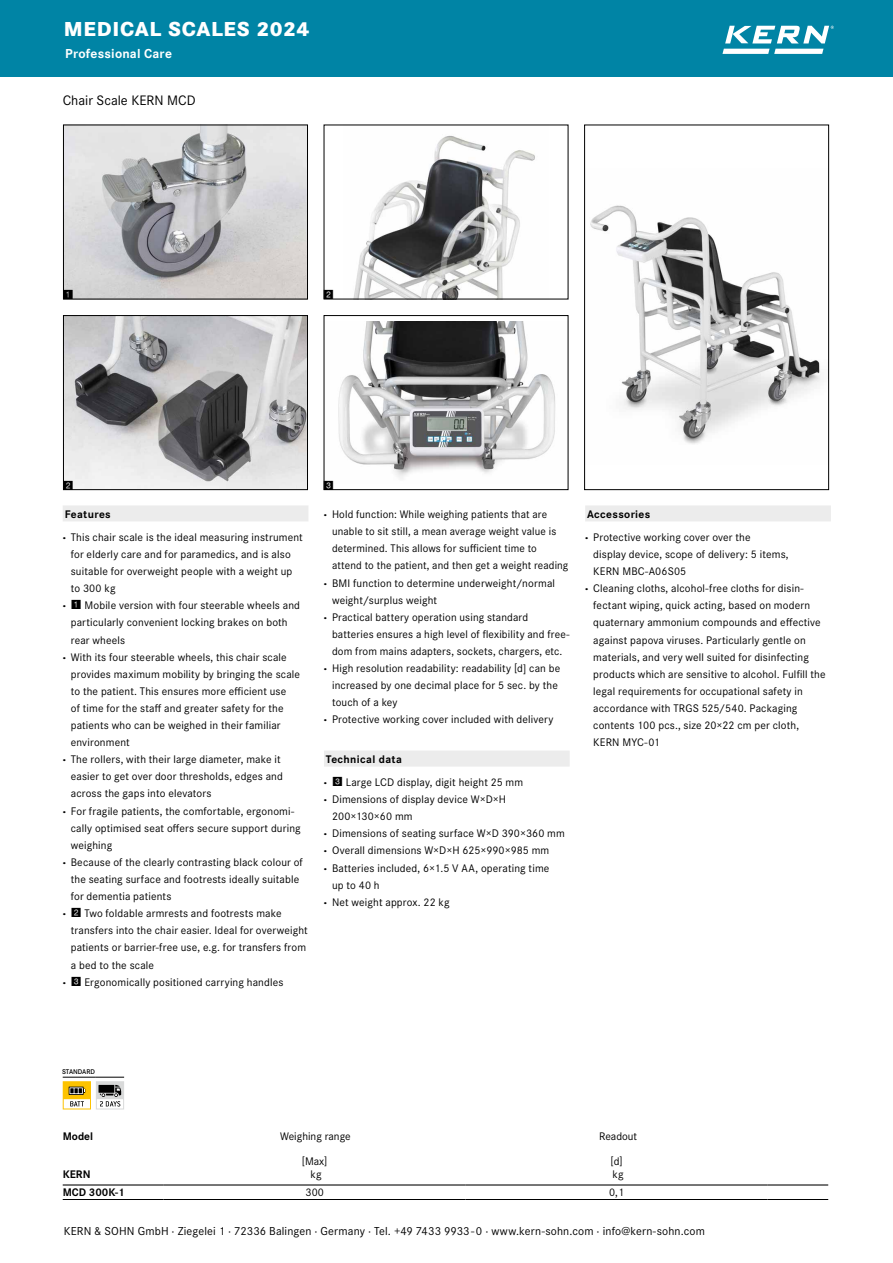
<style>
.page{position:relative;width:893px;height:1263px;background:#fff}
.page>*{position:absolute;margin:0;border:0;box-sizing:border-box;transform-origin:0 0}
.t1{font:800 21px "Corporate S Pro";letter-spacing:.03em;color:#fff}
.t2{font:14.25px "Corporate S Pro";color:#000}
.t3{font:700 13.5px "Corporate S Pro";letter-spacing:.015em;color:#fff}
.t4{font:12.45px "Square Frame Neg";color:#000}
.t5{font:12px "Corporate S Pro";letter-spacing:.015em;color:#000}
.t6{font:11.4px/22.8px "Corporate S Pro";letter-spacing:.015em;color:#000}
.t7{font:700 11.4px "Corporate S Pro";color:#000}
.t8{font:600 7.2px "Corporate S Pro";color:#000}
.s1{font-weight:700}
.s2{font-weight:800}
.s3{font-family:"Square Frame Neg";font-size:12.45px}
</style>
<div class="page">
<hr style="left:63px;top:1184px;width:101px;height:1px;background:#000">
<hr style="left:164px;top:1184px;width:302px;height:1px;background:#000">
<hr style="left:466px;top:1184px;width:302px;height:1px;background:#000">
<hr style="left:768px;top:1184px;width:60px;height:1px;background:#000">
<hr style="left:63px;top:1199px;width:101px;height:1px;background:#000">
<hr style="left:164px;top:1199px;width:302px;height:1px;background:#000">
<hr style="left:466px;top:1199px;width:302px;height:1px;background:#000">
<hr style="left:768px;top:1199px;width:60px;height:1px;background:#000">
<svg style="left:63px;top:1077px;width:61px;height:32px"></svg>
<img style="left:65px;top:127px;width:241px;height:170px">
<div style="left:63px;top:125px;width:245px;height:174px;border:1px solid #000"></div>
<img style="left:354px;top:135px;width:181px;height:162px">
<img style="left:590px;top:205px;width:231px;height:239px">
<div style="left:584px;top:125px;width:245px;height:365px;border:1px solid #000"></div>
<img style="left:65px;top:317px;width:241px;height:171px">
<div style="left:63px;top:315px;width:245px;height:175px;border:1px solid #000"></div>
<img style="left:338px;top:322px;width:217px;height:157px">
<div style="left:324px;top:315px;width:244px;height:175px;border:1px solid #000"></div>
<div style="left:63px;top:505px;width:245px;height:16px;background:#ececec"></div>
<div style="left:324px;top:750px;width:246px;height:16px;background:#ececec"></div>
<div style="left:585px;top:505px;width:246px;height:16px;background:#ececec"></div>
<div style="left:0;top:0;width:893px;height:76px;background:#0084a5"></div>
<svg style="left:722px;top:49px;width:101px;height:5px"></svg>
<svg style="left:725px;top:26px;width:109px;height:17px"></svg>
<h1 class="t1" style="left:64px;top:12px;width:247px">MEDICAL SCALES 2024</h1>
<p class="t3" style="left:65px;top:43px;width:108px">Professional Care</p>
<p class="t2" style="left:63px;top:90px;width:135px">Chair Scale KERN MCD</p>
<p class="t4" style="left:63px;top:288px;width:12px">1</p>
<p class="t4" style="left:323px;top:288px;width:12px">2</p>
<p class="t4" style="left:63px;top:478px;width:12px">2</p>
<p class="t4" style="left:323px;top:478px;width:12px">3</p>
<p class="t6" style="left:63px;top:502px;width:242px"><span class="s1">Features<br></span><span class="s2">·</span> This chair scale is the ideal measuring instrument</p>
<p class="t6" style="left:71px;top:542px;width:221px">for elderly care and for paramedics, and is also</p>
<p class="t6" style="left:71px;top:559px;width:223px">suitable for overweight people with a weight up</p>
<p class="t6" style="left:71px;top:576px;width:46px">to 300 kg</p>
<p class="t6" style="left:63px;top:593px;width:239px"><span class="s2">·</span> <span class="s3">1</span> Mobile version with four steerable wheels and</p>
<p class="t6" style="left:71px;top:610px;width:218px">particularly convenient locking brakes on both</p>
<p class="t6" style="left:71px;top:627px;width:56px">rear wheels</p>
<p class="t6" style="left:63px;top:645px;width:226px"><span class="s2">·</span> With its four steerable wheels, this chair scale</p>
<p class="t6" style="left:71px;top:662px;width:231px">provides maximum mobility by bringing the scale</p>
<p class="t6" style="left:71px;top:679px;width:217px">to the patient. This ensures more efficient use</p>
<p class="t6" style="left:71px;top:696px;width:214px">of time for the staff and greater safety for the</p>
<p class="t6" style="left:71px;top:713px;width:211px">patients who can be weighed in their familiar</p>
<p class="t6" style="left:71px;top:730px;width:60px">environment</p>
<p class="t6" style="left:63px;top:747px;width:219px"><span class="s2">·</span> The rollers, with their large diameter, make it</p>
<p class="t6" style="left:71px;top:764px;width:214px">easier to get over door thresholds, edges and</p>
<p class="t6" style="left:71px;top:781px;width:142px">across the gaps into elevators</p>
<p class="t6" style="left:63px;top:798px;width:233px"><span class="s2">·</span> For fragile patients, the comfortable, ergonomi-</p>
<p class="t6" style="left:71px;top:816px;width:231px">cally optimised seat offers secure support during</p>
<p class="t6" style="left:71px;top:833px;width:43px">weighing</p>
<p class="t6" style="left:63px;top:850px;width:242px"><span class="s2">·</span> Because of the clearly contrasting black colour of</p>
<p class="t6" style="left:71px;top:867px;width:230px">the seating surface and footrests ideally suitable</p>
<p class="t6" style="left:71px;top:884px;width:102px">for dementia patients</p>
<p class="t6" style="left:63px;top:901px;width:220px"><span class="s2">·</span> <span class="s3">2</span> Two foldable armrests and footrests make</p>
<p class="t6" style="left:71px;top:918px;width:238px">transfers into the chair easier. Ideal for overweight</p>
<p class="t6" style="left:71px;top:935px;width:237px">patients or barrier-free use, e.g. for transfers from</p>
<p class="t6" style="left:71px;top:952px;width:85px">a bed to the scale</p>
<p class="t6" style="left:63px;top:969px;width:222px"><span class="s2">·</span> <span class="s3">3</span> Ergonomically positioned carrying handles</p>
<p class="t6" style="left:324px;top:502px;width:225px"><span class="s2">·</span> Hold function: While weighing patients that are</p>
<p class="t6" style="left:332px;top:519px;width:226px">unable to sit still, a mean average weight value is</p>
<p class="t6" style="left:332px;top:536px;width:206px">determined. This allows for sufficient time to</p>
<p class="t6" style="left:332px;top:553px;width:238px">attend to the patient, and then get a weight reading</p>
<p class="t6" style="left:324px;top:570px;width:233px"><span class="s2">·</span> BMI function to determine underweight/normal</p>
<p class="t6" style="left:332px;top:588px;width:107px">weight/surplus weight</p>
<p class="t6" style="left:324px;top:605px;width:206px"><span class="s2">·</span> Practical battery operation using standard</p>
<p class="t6" style="left:332px;top:622px;width:239px">batteries ensures a high level of flexibility and free-</p>
<p class="t6" style="left:332px;top:639px;width:232px">dom from mains adapters, sockets, chargers, etc.</p>
<p class="t6" style="left:324px;top:656px;width:238px"><span class="s2">·</span> High resolution readability: readability [d] can be</p>
<p class="t6" style="left:332px;top:673px;width:227px">increased by one decimal place for 5 sec. by the</p>
<p class="t6" style="left:332px;top:690px;width:67px">touch of a key</p>
<p class="t6" style="left:324px;top:707px;width:231px"><span class="s2">·</span> Protective working cover included with delivery</p>
<p class="t6" style="left:324px;top:747px;width:201px"><span class="s1">Technical data<br></span><span class="s2">·</span> <span class="s3">3</span> Large LCD display, digit height 25 mm</p>
<p class="t6" style="left:324px;top:787px;width:184px"><span class="s2">·</span> Dimensions of display device W×D×H</p>
<p class="t6" style="left:332px;top:804px;width:82px">200×130×60 mm</p>
<p class="t6" style="left:324px;top:821px;width:242px"><span class="s2">·</span> Dimensions of seating surface W×D 390×360 mm</p>
<p class="t6" style="left:324px;top:838px;width:227px"><span class="s2">·</span> Overall dimensions W×D×H 625×990×985 mm</p>
<p class="t6" style="left:324px;top:855px;width:227px"><span class="s2">·</span> Batteries included, 6×1.5 V AA, operating time</p>
<p class="t6" style="left:332px;top:873px;width:49px">up to 40 h</p>
<p class="t6" style="left:324px;top:890px;width:127px"><span class="s2">·</span> Net weight approx. 22 kg</p>
<p class="t6" style="left:585px;top:502px;width:167px"><span class="s1">Accessories<br></span><span class="s2">·</span> Protective working cover over the</p>
<p class="t6" style="left:593px;top:542px;width:197px">display device, scope of delivery: 5 items,</p>
<p class="t6" style="left:593px;top:559px;width:95px">KERN MBC-A06S05</p>
<p class="t6" style="left:585px;top:576px;width:220px"><span class="s2">·</span> Cleaning cloths, alcohol-free cloths for disin-</p>
<p class="t6" style="left:593px;top:593px;width:218px">fectant wiping, quick acting, based on modern</p>
<p class="t6" style="left:593px;top:610px;width:229px">quaternary ammonium compounds and effective</p>
<p class="t6" style="left:593px;top:627px;width:214px">against papova viruses. Particularly gentle on</p>
<p class="t6" style="left:593px;top:645px;width:217px">materials, and very well suited for disinfecting</p>
<p class="t6" style="left:593px;top:662px;width:234px">products which are sensitive to alcohol. Fulfill the</p>
<p class="t6" style="left:593px;top:679px;width:211px">legal requirements for occupational safety in</p>
<p class="t6" style="left:593px;top:696px;width:206px">accordance with TRGS 525/540. Packaging</p>
<p class="t6" style="left:593px;top:713px;width:207px">contents 100 pcs., size 20×22 cm per cloth,</p>
<p class="t6" style="left:593px;top:730px;width:68px">KERN MYC-01</p>
<p class="t8" style="left:62px;top:1066px;width:35px">STANDARD</p>
<p class="t7" style="left:63px;top:1127px;width:32px">Model</p>
<p class="t6" style="left:280px;top:1124px;width:72px">Weighing range</p>
<p class="t6" style="left:599px;top:1124px;width:39px">Readout</p>
<p class="t7" style="left:63px;top:1165px;width:29px">KERN</p>
<p class="t6" style="left:302px;top:1154px;width:27px;line-height:12.8px;text-align:center">[Max] kg</p>
<p class="t6" style="left:611px;top:1152px;width:15px;line-height:14px">[d] kg</p>
<p class="t7" style="left:63px;top:1183px;width:64px">MCD 300K-1</p>
<p class="t6" style="left:306px;top:1180px;width:20px">300</p>
<p class="t6" style="left:609px;top:1180px;width:16px">0,1</p>
<p class="t5" style="left:64px;top:1222px;width:643px">KERN &amp; SOHN GmbH · Ziegelei 1 · 72336 Balingen · Germany · Tel. +49 7433 9933 - 0 · www.kern-sohn.com · info@kern-sohn.com</p>
</div>
